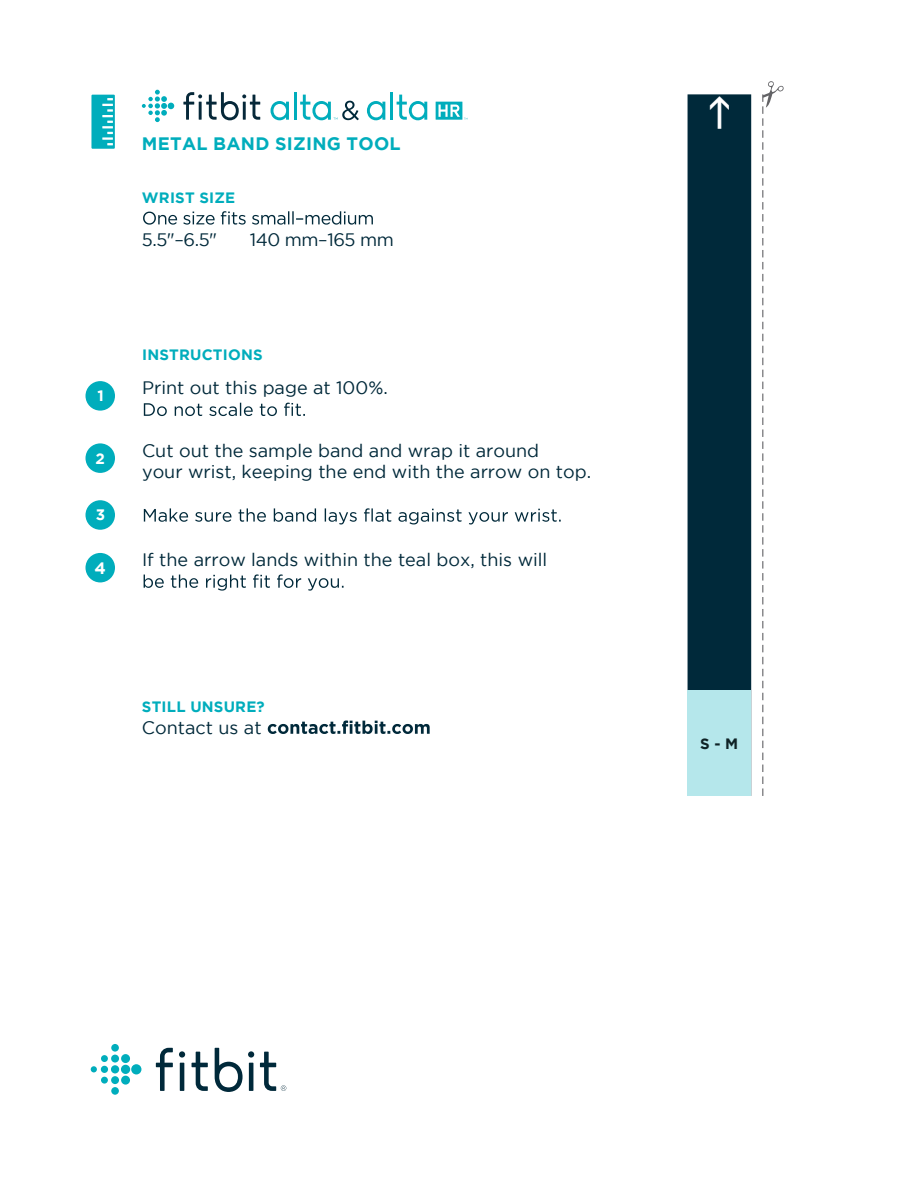
<style>
.page{position:relative;width:918px;height:1188px;background:#fff}
.page>*{position:absolute;margin:0;border:0;box-sizing:border-box;transform-origin:0 0}
.t1{font:18px/21.6px "Gotham";color:#00293a}
.t2{font:700 18px "Gotham";letter-spacing:.015em;color:#00adbc}
.t3{font:18px "Gotham";letter-spacing:-.025em;color:#00293a}
.t4{font:700 16.5px "Gotham";color:#fff}
.t5{font:700 15.15px "Gotham";color:#fff}
.t6{font:700 15px "Gotham";letter-spacing:.015em;color:#00adbc}
.t7{font:700 15px "Gotham";color:#0f2326}
</style>
<div class="page">
<svg style="left:91px;top:95px;width:24px;height:54px"></svg>
<svg style="left:143px;top:211px;width:230px;height:14px"></svg>
<svg style="left:268px;top:721px;width:162px;height:13px"></svg>
<svg style="left:762px;top:81px;width:22px;height:715px"></svg>
<div style="left:688px;top:94px;width:63px;height:702px;background:#00293a"></div>
<div style="left:687px;top:691px;width:64px;height:105px;background:#b5e7eb"></div>
<div style="left:86px;top:381px;width:29px;height:30px;background:#00adbc;border-radius:50%"></div>
<div style="left:86px;top:443px;width:29px;height:30px;background:#00adbc;border-radius:50%"></div>
<div style="left:85px;top:500px;width:30px;height:30px;background:#00adbc;border-radius:50%"></div>
<svg style="left:144px;top:403px;width:161px;height:13px"></svg>
<svg style="left:144px;top:508px;width:417px;height:17px"></svg>
<div style="left:85px;top:553px;width:30px;height:29px;background:#00adbc;border-radius:50%"></div>
<svg style="left:144px;top:574px;width:200px;height:17px"></svg>
<svg style="left:91px;top:1044px;width:50px;height:51px"></svg>
<hr style="left:180px;top:1063px;width:4px;height:28px;background:#00293a">
<div style="left:179px;top:1051px;width:6px;height:7px;background:#00293a;border-radius:50%"></div>
<hr style="left:249px;top:1063px;width:4px;height:28px;background:#00293a">
<div style="left:248px;top:1051px;width:6px;height:7px;background:#00293a;border-radius:50%"></div>
<svg style="left:192px;top:1052px;width:16px;height:39px"></svg>
<svg style="left:260px;top:1052px;width:26px;height:39px"></svg>
<svg style="left:156px;top:1048px;width:17px;height:43px"></svg>
<svg style="left:215px;top:1048px;width:28px;height:44px"></svg>
<svg style="left:142px;top:90px;width:32px;height:32px"></svg>
<svg style="left:183px;top:92px;width:77px;height:28px"></svg>
<hr style="left:294px;top:92px;width:3px;height:28px;background:#00adbc">
<svg style="left:271px;top:101px;width:18px;height:19px"></svg>
<hr style="left:390px;top:92px;width:3px;height:28px;background:#00adbc">
<svg style="left:367px;top:101px;width:18px;height:19px"></svg>
<svg style="left:397px;top:95px;width:30px;height:25px"></svg>
<svg style="left:436px;top:102px;width:31px;height:18px"></svg>
<svg style="left:300px;top:95px;width:59px;height:25px"></svg>
<p class="t2" style="left:142px;top:133px;width:260px">METAL BAND SIZING TOOL</p>
<p class="t6" style="left:142px;top:189px;width:95px">WRIST SIZE</p>
<p class="t1" style="left:142px;top:229px;width:77px">5.5"–6.5"</p>
<p class="t3" style="left:250px;top:230px;width:146px">140 mm–165 mm</p>
<p class="t5" style="left:98px;top:387px;width:8px">1</p>
<p class="t5" style="left:96px;top:449px;width:11px">2</p>
<p class="t5" style="left:96px;top:506px;width:11px">3</p>
<p class="t4" style="left:95px;top:558px;width:13px">4</p>
<p class="t6" style="left:142px;top:346px;width:122px">INSTRUCTIONS</p>
<p class="t1" style="left:142px;top:377px;width:247px">Print out this page at 100%.</p>
<p class="t1" style="left:142px;top:439px;width:451px">Cut out the sample band and wrap it around<br>your wrist, keeping the end with the arrow on top.</p>
<p class="t1" style="left:142px;top:549px;width:407px">If the arrow lands within the teal box, this will</p>
<p class="t6" style="left:142px;top:698px;width:124px">STILL UNSURE?</p>
<p class="t1" style="left:142px;top:716px;width:121px">Contact us at</p>
<p class="t7" style="left:700px;top:735px;width:39px">S - M</p>
</div>
